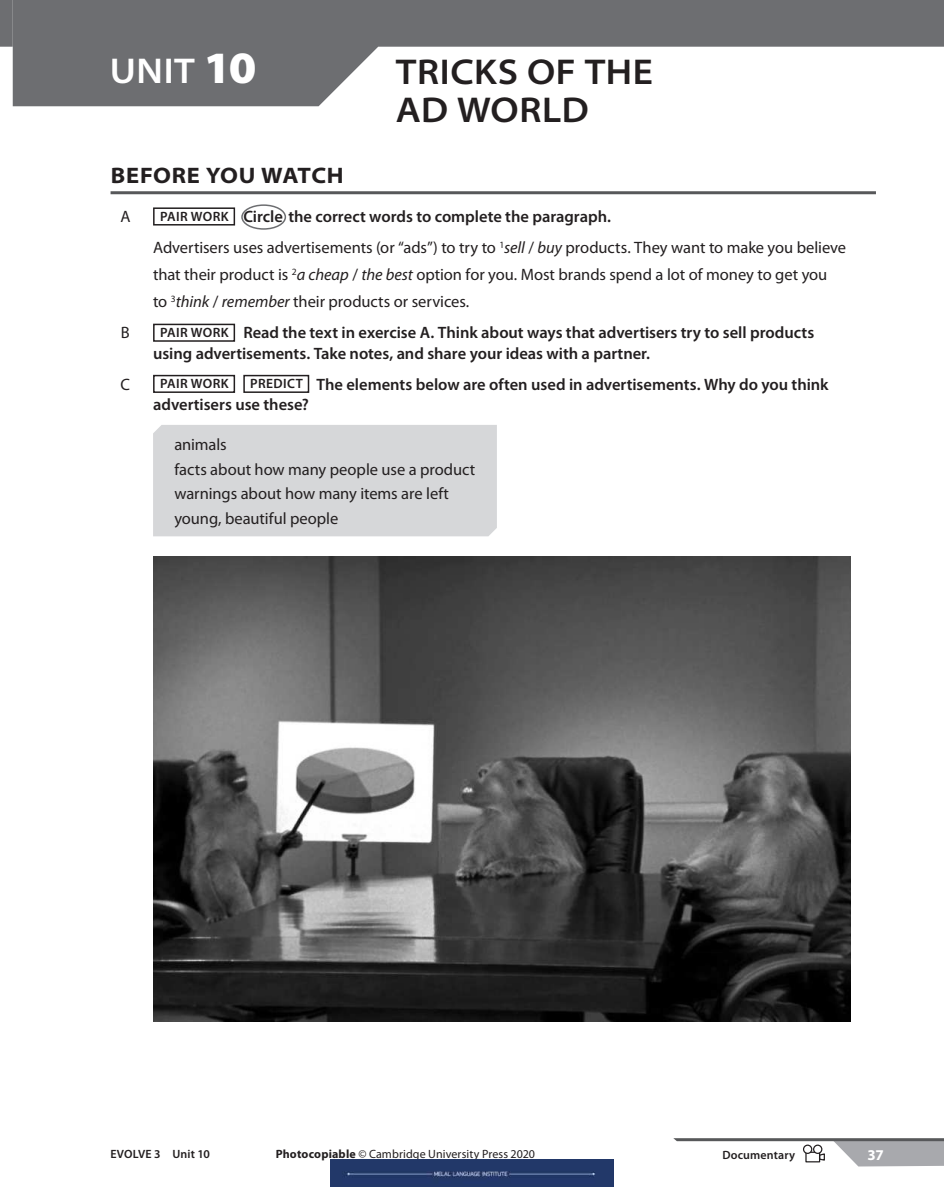
<style>
.page{position:relative;width:944px;height:1200px;background:#fff}
.page>*{position:absolute;margin:0;border:0;box-sizing:border-box;transform-origin:0 0}
.t1{font:600 semi-expanded 36px/37.5px "Myriad Pro";letter-spacing:.015em;color:#231f20}
.t2{font:600 semi-expanded 36px "Myriad Pro";color:#fff}
.t3{font:700 semi-expanded 22.5px "Myriad Pro";letter-spacing:.025em;color:#231f20}
.t4{font:16.5px/24.5px "Myriad Pro";color:#231f20}
.t5{font:600 16.5px/20.2px "Myriad Pro";color:#231f20}
.t6{font:700 15px "Myriad Pro";color:#fff}
.t7{font:600 13.5px "Myriad Pro";letter-spacing:.025em;color:#231f20}
.t8{font:12px "Myriad Pro";letter-spacing:.01em;color:#231f20}
.t9{font:600 12px "Myriad Pro";letter-spacing:.01em;color:#231f20}
.s1{font-weight:900;font-size:45px}
.s2{font-weight:600;font-size:13.5px}
.s3{font-weight:600}
.s4{font-style:italic}
.s5{font-size:13.5px}
.s6{font-weight:700}
</style>
<div class="page">
<hr style="left:111px;top:191px;width:765px;height:3px;background:#57585a">
<div style="left:153px;top:207px;width:82px;height:18px;border:2px solid #231f20"></div>
<div style="left:153px;top:323px;width:82px;height:18px;border:2px solid #231f20"></div>
<div style="left:153px;top:375px;width:82px;height:18px;border:2px solid #231f20"></div>
<div style="left:243px;top:375px;width:66px;height:18px;border:2px solid #231f20"></div>
<div style="left:153px;top:425px;width:344px;height:111px;background:#d6d7d9"></div>
<div style="left:241px;top:204px;width:45px;height:26px;border:2px solid #6d6e71;border-radius:50%"></div>
<img style="left:153px;top:556px;width:697px;height:464px">
<svg style="left:13px;top:0;width:931px;height:106px;fill:#6d6e71"></svg>
<svg style="left:833px;top:1140px;width:111px;height:26px;background:#adaeb2"></svg>
<hr style="left:675px;top:1137px;width:269px;height:3px;background:#57585a">
<div style="left:0;top:0;width:13px;height:47px;background:#6d6e71"></div>
<div style="left:805px;top:1151px;width:15px;height:11px;border:1px solid #231f20"></div>
<svg style="left:818px;top:1151px;width:7px;height:10px"></svg>
<div style="left:803px;top:1144px;width:9px;height:9px;border:1px solid #231f20;border-radius:50%"></div>
<div style="left:813px;top:1144px;width:9px;height:9px;border:1px solid #231f20;border-radius:50%"></div>
<img style="left:330px;top:1159px;width:284px;height:27px">
<h1 class="t2" style="left:110px;top:56px;width:148px">UNIT <span class="s1">10</span></h1>
<h1 class="t1" style="left:396px;top:56px;width:259px">TRICKS OF THE<br>AD WORLD</h1>
<h2 class="t3" style="left:111px;top:167px;width:234px">BEFORE YOU WATCH</h2>
<p class="t4" style="left:120px;top:206px;width:12px">A</p>
<p class="t4" style="left:153px;top:202px;width:695px;line-height:31.2px;text-indent:7px"><span class="s2">PAIR WORK</span> <span class="s3">Circle the correct words to complete the paragraph.<br></span>Advertisers uses advertisements (or “ads”) to try to <sup>1</sup><span class="s4">sell</span> / <span class="s4">buy</span> products. They want to make you believe</p>
<p class="t4" style="left:153px;top:262px;width:676px;line-height:27px">that their product is <sup>2</sup><span class="s4">a cheap</span> / <span class="s4">the best</span> option for you. Most brands spend a lot of money to get you to <sup>3</sup><span class="s4">think</span> / <span class="s4">remember</span> their products or services.</p>
<p class="t4" style="left:121px;top:322px;width:10px">B</p>
<p class="t5" style="left:153px;top:324px;width:663px;text-indent:7px"><span class="s5">PAIR WORK</span> Read the text in exercise A. Think about ways that advertisers try to sell products using advertisements. Take notes, and share your ideas with a partner.</p>
<p class="t4" style="left:121px;top:373px;width:11px">C</p>
<p class="t7" style="left:160px;top:378px;width:70px">PAIR WORK</p>
<p class="t5" style="left:153px;top:375px;width:677px;text-indent:97px"><span class="s5">PREDICT</span> The elements below are often used in advertisements. Why do you think advertisers use these?</p>
<p class="t4" style="left:174px;top:433px;width:302px">animals<br>facts about how many people use a product warnings about how many items are left young, beautiful people</p>
<p class="t9" style="left:111px;top:1148px;width:101px">EVOLVE 3 Unit 10</p>
<p class="t8" style="left:276px;top:1149px;width:261px"><span class="s6">Photocopiable</span> © Cambridge University Press 2020</p>
<p class="t9" style="left:722px;top:1149px;width:74px">Documentary</p>
<p class="t6" style="left:867px;top:1148px;width:18px">37</p>
</div>
